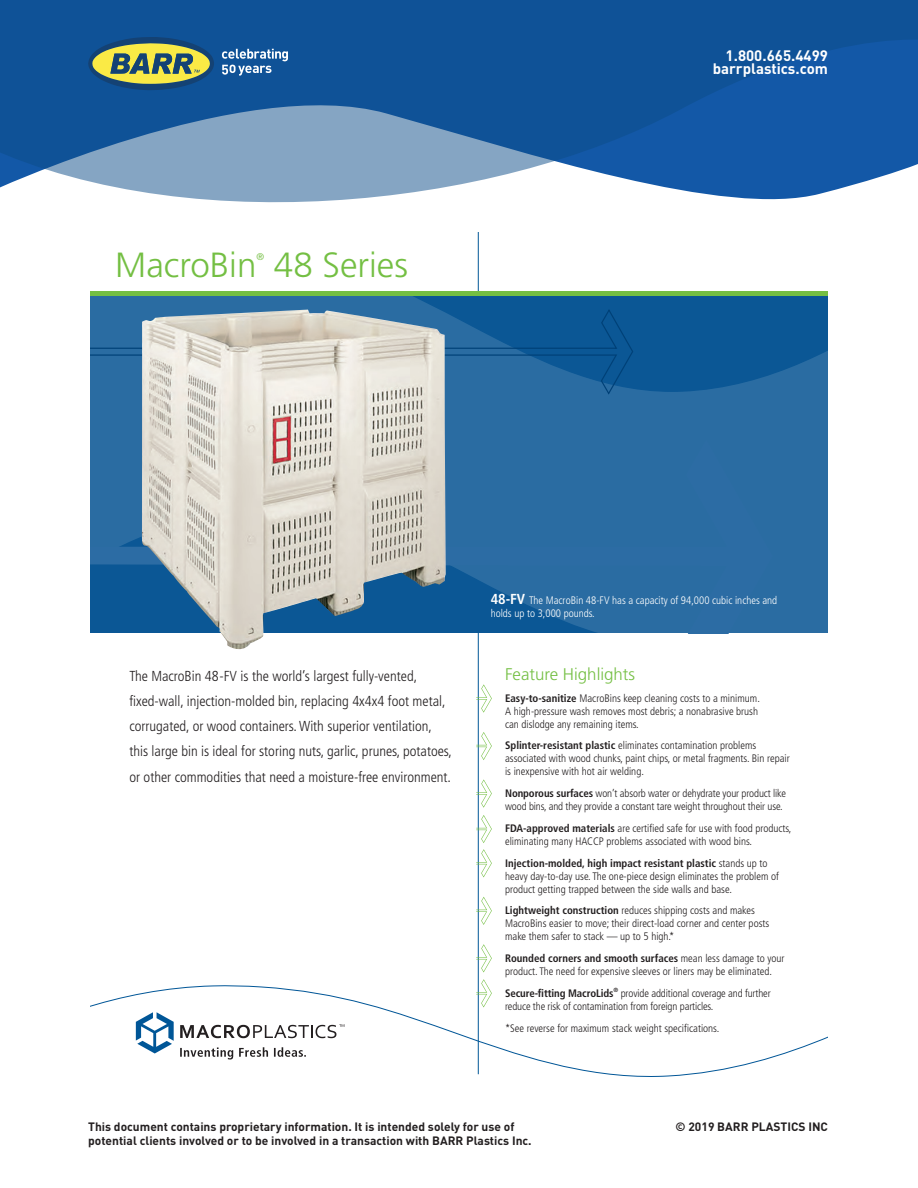
<style>
.page{position:relative;width:918px;height:1188px;background:#fff}
.page>*{position:absolute;margin:0;border:0;box-sizing:border-box;transform-origin:0 0}
.t1{font:300 34.95px "Frutiger";color:#74bf43}
.t2{font:300 16.95px "Frutiger";color:#74bf43}
.t3{font:700 15px "DIN Pro";color:#fff}
.t4{font:300 condensed 14.4px/25.3px "Frutiger";color:#231f20}
.t5{font:700 12px/14.4px "DIN Pro";color:#231f20}
.t6{font:300 condensed 10.8px/13px "Frutiger";color:#231f20}
.t7{font:300 condensed 10.8px/13px "Frutiger";color:#fff}
.t8{font:300 9.6px "Frutiger";color:#74bf43}
.s1{font-weight:700;font-size:14.4px}
.s2{font-weight:700}
</style>
<div class="page">
<svg style="left:0;top:0;width:918px;height:203px;background:#376faa"></svg>
<svg style="left:88px;top:37px;width:126px;height:53px;background:#6c8669"></svg>
<svg style="left:222px;top:49px;width:66px;height:27px;background:#5080b3"></svg>
<hr style="left:478px;top:232px;width:1px;height:842px;background:#005697">
<svg style="left:90px;top:284px;width:738px;height:367px;fill:#2a6ca2"></svg>
<svg style="left:90px;top:439px;width:683px;height:194px;background:#2669a0"></svg>
<svg style="left:90px;top:308px;width:544px;height:88px;background:#1b619b"></svg>
<svg style="left:90px;top:972px;width:738px;height:105px"></svg>
<svg style="left:180px;top:1047px;width:126px;height:13px"></svg>
<svg style="left:136px;top:1012px;width:38px;height:42px"></svg>
<svg style="left:180px;top:1024px;width:164px;height:14px"></svg>
<hr style="left:90px;top:291px;width:738px;height:4px;background:#74bf43">
<svg style="left:476px;top:779px;width:16px;height:29px"></svg>
<svg style="left:476px;top:732px;width:16px;height:28px"></svg>
<svg style="left:476px;top:684px;width:16px;height:29px"></svg>
<svg style="left:476px;top:815px;width:16px;height:28px"></svg>
<svg style="left:476px;top:849px;width:16px;height:28px"></svg>
<svg style="left:476px;top:897px;width:16px;height:28px"></svg>
<svg style="left:476px;top:944px;width:16px;height:28px"></svg>
<img style="left:142px;top:310px;width:304px;height:340px">
<svg style="left:476px;top:979px;width:16px;height:28px"></svg>
<p class="t1" style="left:115px;top:246px;width:143px">MacroBin</p>
<p class="t8" style="left:256px;top:251px;width:9px">®</p>
<p class="t1" style="left:274px;top:246px;width:136px">48 Series</p>
<p class="t3" style="left:726px;top:45px;width:104px">1.800.665.4499</p>
<p class="t3" style="left:713px;top:59px;width:117px">barrplastics.com</p>
<p class="t7" style="left:491px;top:594px;width:288px"><span class="s1">48-FV</span> The MacroBin 48-FV has a capacity of 94,000 cubic inches and holds up to 3,000 pounds.</p>
<p class="t4" style="left:129px;top:663px;width:324px">The MacroBin 48-FV is the world’s largest fully-vented, fixed-wall, injection-molded bin, replacing 4x4x4 foot metal, corrugated, or wood containers. With superior ventilation, this large bin is ideal for storing nuts, garlic, prunes, potatoes, or other commodities that need a moisture-free environment.</p>
<p class="t2" style="left:505px;top:664px;width:132px">Feature Highlights</p>
<p class="t6" style="left:505px;top:692px;width:256px"><span class="s2">Easy-to-sanitize</span> MacroBins keep cleaning costs to a minimum.<br>A high-pressure wash removes most debris; a nonabrasive brush can dislodge any remaining items.</p>
<p class="t6" style="left:505px;top:739px;width:286px"><span class="s2">Splinter-resistant plastic</span> eliminates contamination problems associated with wood chunks, paint chips, or metal fragments. Bin repair is inexpensive with hot air welding.</p>
<p class="t6" style="left:505px;top:787px;width:282px"><span class="s2">Nonporous surfaces</span> won’t absorb water or dehydrate your product like wood bins, and they provide a constant tare weight throughout their use.</p>
<p class="t6" style="left:505px;top:822px;width:288px"><span class="s2">FDA-approved materials</span> are certified safe for use with food products, eliminating many HACCP problems associated with wood bins.</p>
<p class="t6" style="left:505px;top:856px;width:275px"><span class="s2">Injection-molded, high impact resistant plastic</span> stands up to heavy day-to-day use. The one-piece design eliminates the problem of product getting trapped between the side walls and base.</p>
<p class="t6" style="left:505px;top:904px;width:266px"><span class="s2">Lightweight construction</span> reduces shipping costs and makes<br>MacroBins easier to move; their direct-load corner and center posts make them safer to stack — up to 5 high.*</p>
<p class="t6" style="left:505px;top:952px;width:281px"><span class="s2">Rounded corners and smooth surfaces</span> mean less damage to your product. The need for expensive sleeves or liners may be eliminated.</p>
<p class="t6" style="left:505px;top:987px;width:267px"><span class="s2">Secure-fitting MacroLids</span><sup>®</sup> provide additional coverage and further reduce the risk of contamination from foreign particles.</p>
<p class="t6" style="left:505px;top:1021px;width:216px">*See reverse for maximum stack weight specifications.</p>
<p class="t5" style="left:88px;top:1119px;width:445px">This document contains proprietary information. It is intended solely for use of potential clients involved or to be involved in a transaction with BARR Plastics Inc.</p>
<p class="t5" style="left:676px;top:1119px;width:154px">© 2019 BARR PLASTICS INC</p>
</div>
